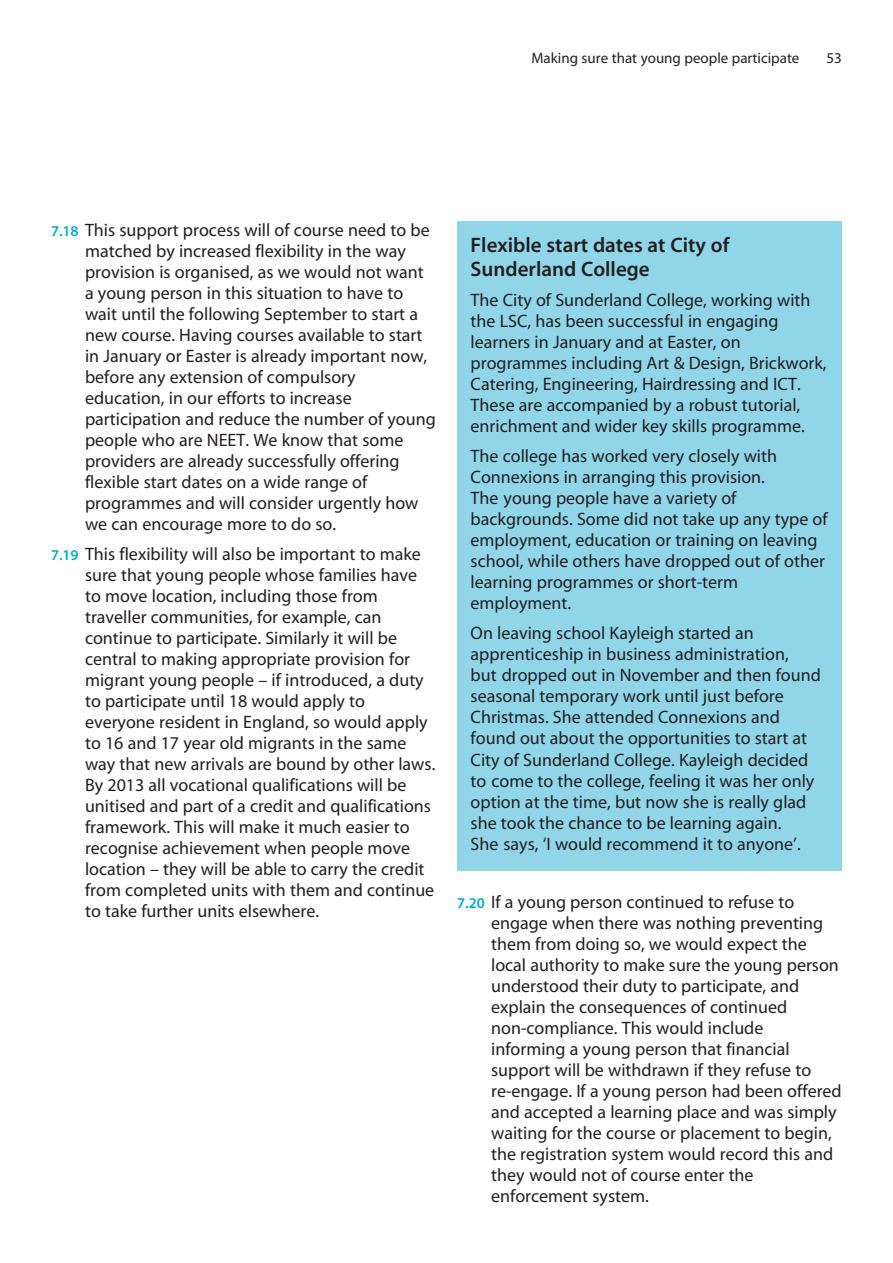
<style>
.page{position:relative;width:893px;height:1263px;background:#fff}
.page>*{position:absolute;margin:0;border:0;box-sizing:border-box;transform-origin:0 0}
.t1{font:700 21px/24px "Myriad MM Semi";color:#231f20}
.t2{font:18px/21px "Myriad MM";color:#231f20}
.t3{font:15px "Myriad MM";color:#231f20}
.s1{font-family:"Myriad MM Semi";font-weight:700;font-size:15px;color:#00abcd}
</style>
<div class="page">
<div style="left:457px;top:221px;width:385px;height:649px;background:#90d6e8"></div>
<p class="t3" style="left:532px;top:51px;width:269px">Making sure that young people participate</p>
<p class="t3" style="left:827px;top:51px;width:17px">53</p>
<p class="t2" style="left:85px;top:220px;width:352px;text-indent:-34px"><span class="s1">7.18</span> This support process will of course need to be matched by increased flexibility in the way provision is organised, as we would not want a young person in this situation to have to wait until the following September to start a new course. Having courses available to start in January or Easter is already important now, before any extension of compulsory education, in our efforts to increase participation and reduce the number of young people who are NEET. We know that some providers are already successfully offering flexible start dates on a wide range of programmes and will consider urgently how we can encourage more to do so.</p>
<p class="t2" style="left:85px;top:544px;width:352px;text-indent:-34px"><span class="s1">7.19</span> This flexibility will also be important to make sure that young people whose families have to move location, including those from traveller communities, for example, can continue to participate. Similarly it will be central to making appropriate provision for migrant young people – if introduced, a duty to participate until 18 would apply to everyone resident in England, so would apply to 16 and 17 year old migrants in the same way that new arrivals are bound by other laws.<br>By 2013 all vocational qualifications will be unitised and part of a credit and qualifications framework. This will make it much easier to recognise achievement when people move location – they will be able to carry the credit from completed units with them and continue to take further units elsewhere.</p>
<h3 class="t1" style="left:471px;top:234px;width:260px">Flexible start dates at City of<br>Sunderland College</h3>
<p class="t2" style="left:471px;top:291px;width:358px">The City of Sunderland College, working with the LSC, has been successful in engaging learners in January and at Easter, on programmes including Art &amp; Design, Brickwork, Catering, Engineering, Hairdressing and ICT.<br>These are accompanied by a robust tutorial, enrichment and wider key skills programme.</p>
<p class="t2" style="left:471px;top:447px;width:359px">The college has worked very closely with Connexions in arranging this provision.<br>The young people have a variety of backgrounds. Some did not take up any type of employment, education or training on leaving school, while others have dropped out of other learning programmes or short-term employment.</p>
<p class="t2" style="left:471px;top:624px;width:352px">On leaving school Kayleigh started an apprenticeship in business administration,<br>but dropped out in November and then found seasonal temporary work until just before Christmas. She attended Connexions and found out about the opportunities to start at City of Sunderland College. Kayleigh decided to come to the college, feeling it was her only option at the time, but now she is really glad she took the chance to be learning again.<br>She says, ‘I would recommend it to anyone’.</p>
<p class="t2" style="left:491px;top:892px;width:352px;text-indent:-34px"><span class="s1">7.20</span> If a young person continued to refuse to engage when there was nothing preventing them from doing so, we would expect the local authority to make sure the young person understood their duty to participate, and explain the consequences of continued non-compliance. This would include informing a young person that financial support will be withdrawn if they refuse to re-engage. If a young person had been offered and accepted a learning place and was simply waiting for the course or placement to begin, the registration system would record this and they would not of course enter the enforcement system.</p>
</div>
